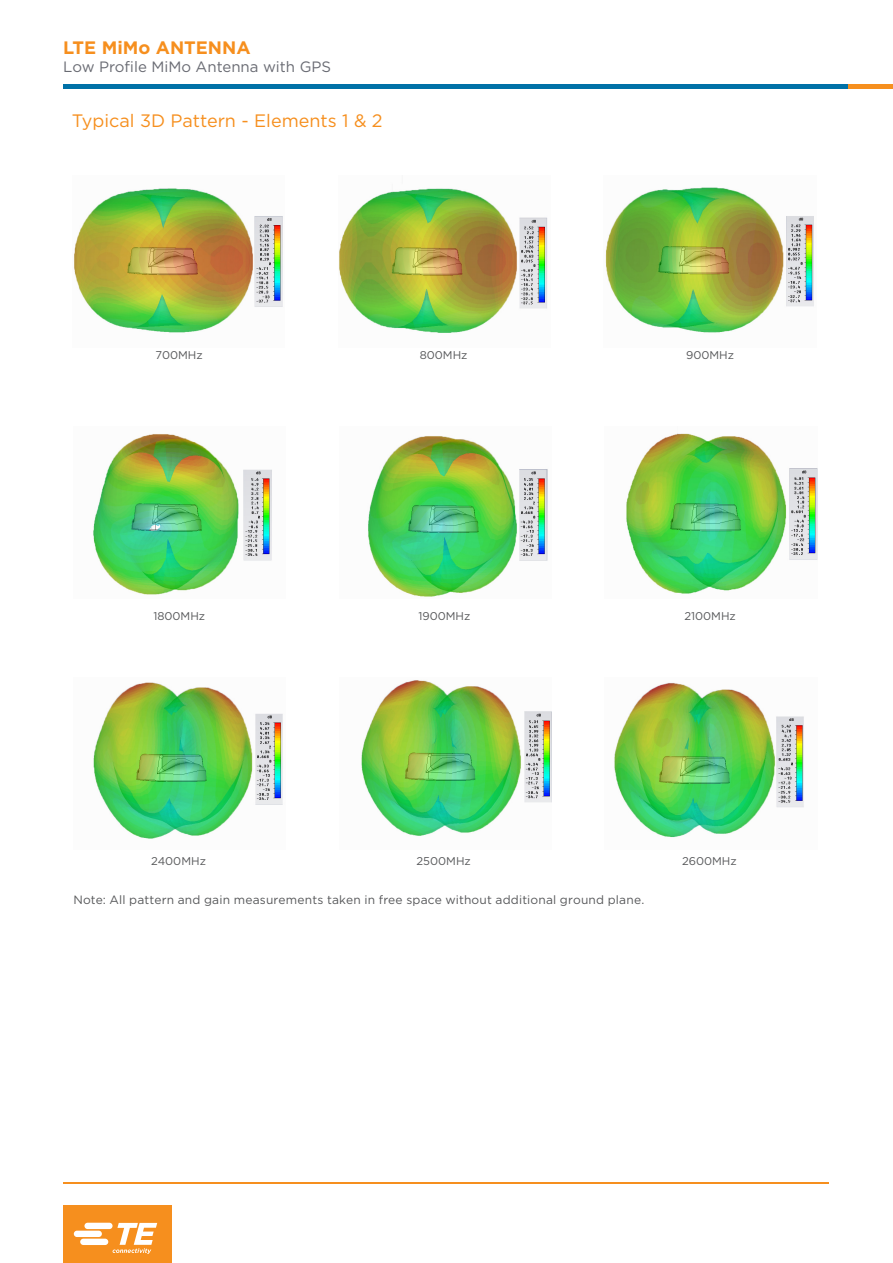
<style>
.page{position:relative;width:893px;height:1263px;background:#fff}
.page>*{position:absolute;margin:0;border:0;box-sizing:border-box;transform-origin:0 0}
.PS_Body_Copy_Subhead{font:18px "Gotham";color:#f68f1e}
.C_Header_Title{font:700 18px "Gotham";color:#f68f1e}
.C_Header_Subtitle{font:15px "Gotham";color:#696b73}
.Table_Content{font:12px "Gotham";letter-spacing:.015em;color:#57585a}
.t1{font:11.25px "Gotham";color:#57585a}
</style>
<div class="page">
<hr style="left:63px;top:1182px;width:766px;height:1px;background:#f68f1e">
<hr style="left:846px;top:85px;width:47px;height:4px;background:#f68f1e">
<hr style="left:63px;top:85px;width:784px;height:4px;background:#0071a7">
<div style="left:63px;top:1205px;width:108px;height:58px;background:#f68f1e"></div>
<svg style="left:74px;top:1223px;width:83px;height:31px"></svg>
<img style="left:74px;top:188px;width:209px;height:145px">
<img style="left:339px;top:188px;width:209px;height:145px">
<img style="left:605px;top:187px;width:209px;height:146px">
<img style="left:93px;top:434px;width:179px;height:161px">
<img style="left:368px;top:436px;width:180px;height:161px">
<img style="left:626px;top:433px;width:191px;height:161px">
<img style="left:93px;top:682px;width:190px;height:157px">
<img style="left:361px;top:680px;width:191px;height:156px">
<img style="left:614px;top:683px;width:190px;height:155px">
<p class="C_Header_Title" style="left:63px;top:36px;width:189px">LTE MiMo ANTENNA</p>
<p class="C_Header_Subtitle" style="left:63px;top:57px;width:269px">Low Profile MiMo Antenna with GPS</p>
<p class="PS_Body_Copy_Subhead" style="left:72px;top:109px;width:312px">Typical 3D Pattern - Elements 1 &amp; 2</p>
<p class="t1" style="left:156px;top:348px;width:49px">700MHz</p>
<p class="t1" style="left:420px;top:348px;width:49px">800MHz</p>
<p class="t1" style="left:686px;top:348px;width:49px">900MHz</p>
<p class="t1" style="left:153px;top:609px;width:53px">1800MHz</p>
<p class="t1" style="left:418px;top:609px;width:53px">1900MHz</p>
<p class="t1" style="left:684px;top:609px;width:53px">2100MHz</p>
<p class="t1" style="left:151px;top:854px;width:56px">2400MHz</p>
<p class="t1" style="left:416px;top:854px;width:56px">2500MHz</p>
<p class="t1" style="left:682px;top:854px;width:56px">2600MHz</p>
<p class="Table_Content" style="left:73px;top:892px;width:572px">Note: All pattern and gain measurements taken in free space without additional ground plane.</p>
</div>
